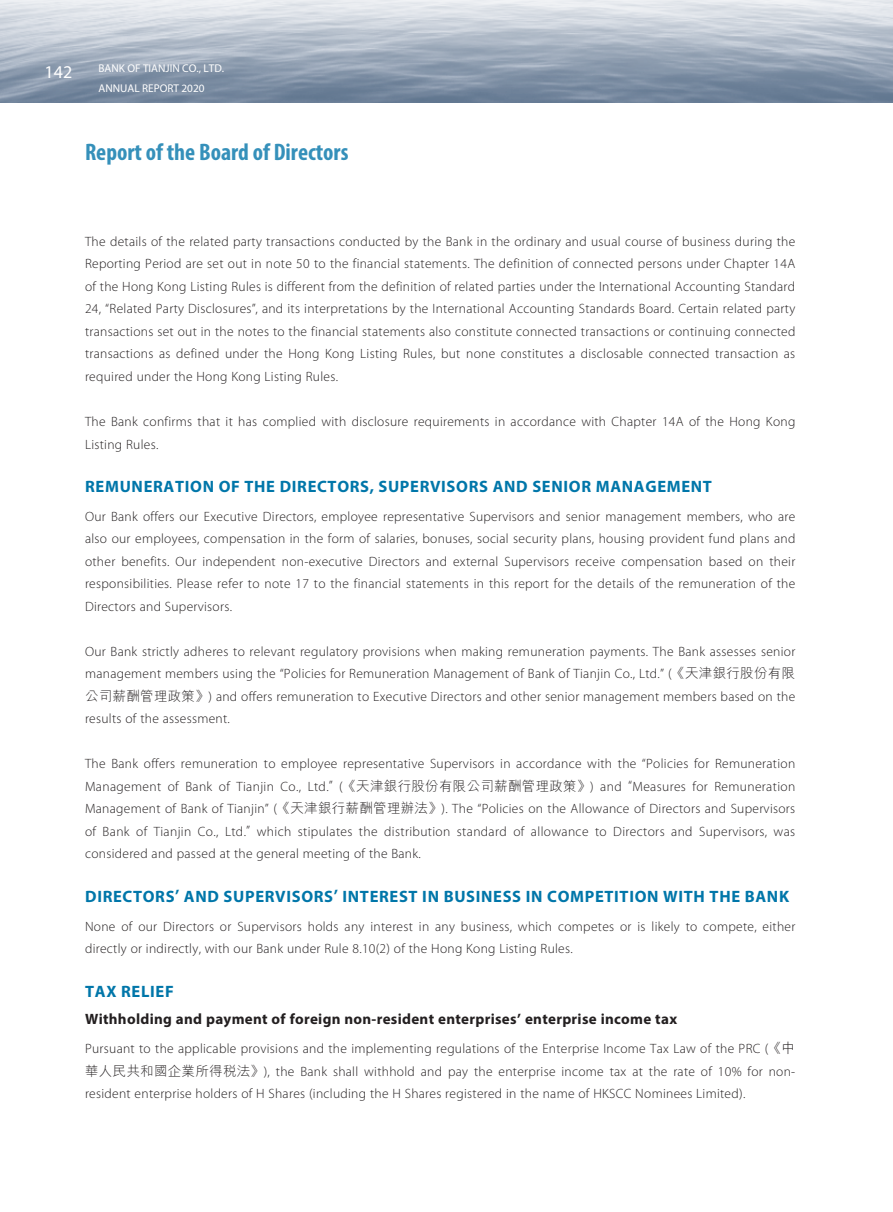
<style>
.page{position:relative;width:893px;height:1212px;background:#fff}
.page>*{position:absolute;margin:0;border:0;box-sizing:border-box;transform-origin:0 0}
.t1{font:700 condensed 24px "Myriad Pro";color:#3590ba}
.t2{font:18px "Myriad Pro";color:#fff}
.t3{font:700 16.5px "Myriad Pro";letter-spacing:.04em;color:#0076a9}
.t4{font:700 15px "Myriad Pro";letter-spacing:.02em;color:#231f20}
.t5{font:300 13.5px/22.5px "Myriad Pro";letter-spacing:.02em;color:#231f20;text-align:justify}
.t6{font:11.25px/19.5px "Myriad Pro";color:#fff}
.s1{font-family:"M Hei HK"}
</style>
<div class="page">
<img style="left:0;top:0;width:893px;height:102px">
<h2 class="t2" style="left:45px;top:61px;width:29px">142</h2>
<p class="t6" style="left:99px;top:58px;width:127px">BANK OF TIANJIN CO., LTD.<br>ANNUAL REPORT 2020</p>
<h1 class="t1" style="left:85px;top:137px;width:265px">Report of the Board of Directors</h1>
<p class="t5" style="left:85px;top:230px;width:712px">The details of the related party transactions conducted by the Bank in the ordinary and usual course of business during the Reporting Period are set out in note 50 to the financial statements. The definition of connected persons under Chapter 14A of the Hong Kong Listing Rules is different from the definition of related parties under the International Accounting Standard 24, “Related Party Disclosures”, and its interpretations by the International Accounting Standards Board. Certain related party transactions set out in the notes to the financial statements also constitute connected transactions or continuing connected transactions as defined under the Hong Kong Listing Rules, but none constitutes a disclosable connected transaction as required under the Hong Kong Listing Rules.</p>
<p class="t5" style="left:85px;top:410px;width:712px">The Bank confirms that it has complied with disclosure requirements in accordance with Chapter 14A of the Hong Kong<br>Listing Rules.</p>
<p class="t3" style="left:85px;top:476px;width:628px">REMUNERATION OF THE DIRECTORS, SUPERVISORS AND SENIOR MANAGEMENT</p>
<p class="t5" style="left:85px;top:505px;width:712px">Our Bank offers our Executive Directors, employee representative Supervisors and senior management members, who are also our employees, compensation in the form of salaries, bonuses, social security plans, housing provident fund plans and other benefits. Our independent non-executive Directors and external Supervisors receive compensation based on their responsibilities. Please refer to note 17 to the financial statements in this report for the details of the remuneration of the Directors and Supervisors.</p>
<p class="t5" style="left:85px;top:640px;width:712px">Our Bank strictly adheres to relevant regulatory provisions when making remuneration payments. The Bank assesses senior management members using the “Policies for Remuneration Management of Bank of Tianjin Co., Ltd.” (<span class="s1">《天津銀行股份有限公司薪酬管理政策》</span>) and offers remuneration to Executive Directors and other senior management members based on the results of the assessment.</p>
<p class="t5" style="left:85px;top:753px;width:712px">The Bank offers remuneration to employee representative Supervisors in accordance with the “Policies for Remuneration Management of Bank of Tianjin Co., Ltd.” (<span class="s1">《天津銀行股份有限公司薪酬管理政策》</span>) and “Measures for Remuneration Management of Bank of Tianjin” (<span class="s1">《天津銀行薪酬管理辦法》</span>). The “Policies on the Allowance of Directors and Supervisors of Bank of Tianjin Co., Ltd.” which stipulates the distribution standard of allowance to Directors and Supervisors, was considered and passed at the general meeting of the Bank.</p>
<p class="t3" style="left:85px;top:885px;width:705px">DIRECTORS’ AND SUPERVISORS’ INTEREST IN BUSINESS IN COMPETITION WITH THE BANK</p>
<p class="t5" style="left:85px;top:915px;width:712px">None of our Directors or Supervisors holds any interest in any business, which competes or is likely to compete, either directly or indirectly, with our Bank under Rule 8.10(2) of the Hong Kong Listing Rules.</p>
<p class="t3" style="left:85px;top:980px;width:90px">TAX RELIEF</p>
<p class="t4" style="left:85px;top:1009px;width:594px">Withholding and payment of foreign non-resident enterprises’ enterprise income tax</p>
<p class="t5" style="left:85px;top:1037px;width:712px">Pursuant to the applicable provisions and the implementing regulations of the Enterprise Income Tax Law of the PRC (<span class="s1">《中華人民共和國企業所得稅法》</span>), the Bank shall withhold and pay the enterprise income tax at the rate of 10% for non&shy;resident enterprise holders of H Shares (including the H Shares registered in the name of HKSCC Nominees Limited).</p>
</div>
